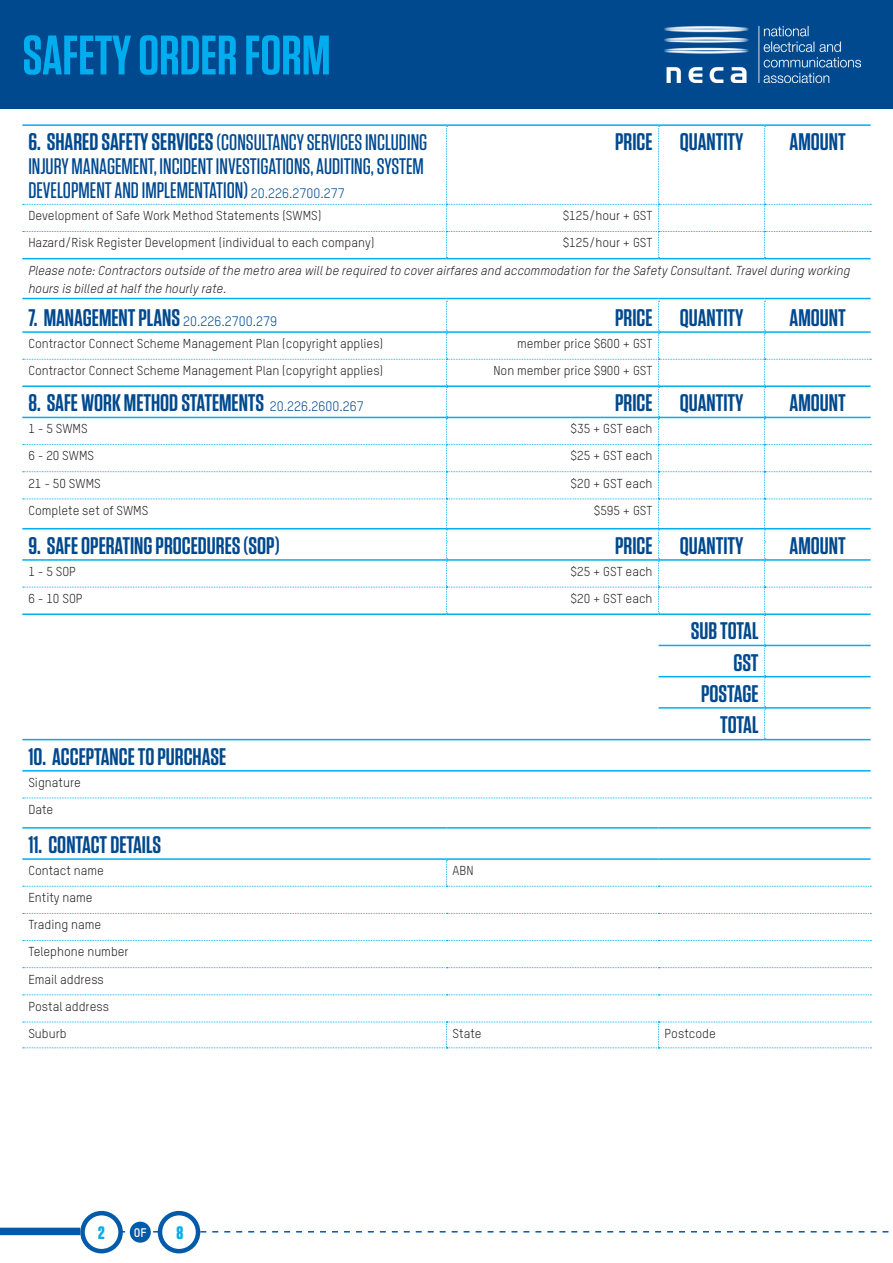
<style>
.page{position:relative;width:893px;height:1263px;background:#fff}
.page>*{position:absolute;margin:0;border:0;box-sizing:border-box;transform-origin:0 0}
.t1{font:600 55.5px "Tungsten";color:#00aeef}
.t2{font:600 24px/31.2px "Tungsten";color:#01498e;text-align:right}
.t3{font:500 22.5px/24px "Tungsten";color:#01498e}
.t4{font:700 18px "Tungsten";color:#00aeef}
.t5{font:12.75px/27.2px "TSTAR";color:#231f20}
.t6{font:italic 12.75px/18px "TSTAR";color:#231f20}
.t7{font:700 12.3px "TSTAR";color:#fff}
.s1{font-weight:600;font-size:24px}
.s2{font-family:"TSTAR";font-weight:400;font-size:13.5px}
</style>
<div class="page">
<div style="left:0;top:0;width:893px;height:108px;background:#01498e"></div>
<hr style="left:22px;top:124px;width:424px;height:2px;background:#00aeef">
<hr style="left:446px;top:124px;width:213px;height:2px;background:#00aeef">
<hr style="left:659px;top:124px;width:106px;height:2px;background:#00aeef">
<hr style="left:765px;top:124px;width:106px;height:2px;background:#00aeef">
<svg style="left:23px;top:126px;width:848px;height:132px"></svg>
<hr style="left:22px;top:258px;width:424px;height:1px;background:#00aeef">
<hr style="left:446px;top:258px;width:213px;height:1px;background:#00aeef">
<hr style="left:659px;top:258px;width:106px;height:1px;background:#00aeef">
<hr style="left:765px;top:258px;width:106px;height:1px;background:#00aeef">
<hr style="left:22px;top:298px;width:424px;height:1px;background:#00aeef">
<hr style="left:446px;top:298px;width:213px;height:1px;background:#00aeef">
<hr style="left:659px;top:298px;width:106px;height:1px;background:#00aeef">
<hr style="left:765px;top:298px;width:106px;height:1px;background:#00aeef">
<hr style="left:22px;top:331px;width:424px;height:2px;background:#00aeef">
<hr style="left:22px;top:385px;width:424px;height:2px;background:#00aeef">
<hr style="left:22px;top:417px;width:424px;height:1px;background:#00aeef">
<hr style="left:22px;top:528px;width:424px;height:1px;background:#00aeef">
<hr style="left:22px;top:559px;width:424px;height:2px;background:#00aeef">
<svg style="left:23px;top:301px;width:848px;height:438px"></svg>
<hr style="left:22px;top:613px;width:424px;height:2px;background:#00aeef">
<hr style="left:446px;top:613px;width:213px;height:2px;background:#00aeef">
<hr style="left:659px;top:613px;width:106px;height:2px;background:#00aeef">
<hr style="left:765px;top:613px;width:106px;height:2px;background:#00aeef">
<hr style="left:22px;top:739px;width:849px;height:1px;background:#00aeef">
<hr style="left:22px;top:770px;width:849px;height:1px;background:#00aeef">
<svg style="left:23px;top:798px;width:848px;height:1px"></svg>
<hr style="left:22px;top:827px;width:424px;height:2px;background:#00aeef">
<hr style="left:446px;top:827px;width:213px;height:2px;background:#00aeef">
<hr style="left:659px;top:827px;width:212px;height:2px;background:#00aeef">
<hr style="left:22px;top:858px;width:424px;height:2px;background:#00aeef">
<hr style="left:446px;top:858px;width:213px;height:2px;background:#00aeef">
<hr style="left:659px;top:858px;width:212px;height:2px;background:#00aeef">
<svg style="left:23px;top:860px;width:848px;height:27px"></svg>
<svg style="left:23px;top:913px;width:848px;height:1px"></svg>
<svg style="left:23px;top:940px;width:848px;height:1px"></svg>
<svg style="left:23px;top:967px;width:848px;height:1px"></svg>
<svg style="left:23px;top:994px;width:848px;height:1px"></svg>
<svg style="left:23px;top:1022px;width:848px;height:26px"></svg>
<div style="left:0;top:1228px;width:80px;height:7px;background:#015aaa"></div>
<svg style="left:83px;top:1213px;width:38px;height:38px"></svg>
<div style="left:80px;top:1211px;width:43px;height:42px;border:4px solid #015aaa;border-radius:50%"></div>
<div style="left:130px;top:1222px;width:21px;height:21px;background:#015aaa;border-radius:50%"></div>
<div style="left:158px;top:1211px;width:42px;height:42px;border:4px solid #015aaa;border-radius:50%"></div>
<svg style="left:200px;top:1231px;width:689px;height:1px"></svg>
<img style="left:664px;top:26px;width:196px;height:56px">
<h1 class="t1" style="left:22px;top:26px;width:310px">SAFETY ORDER FORM</h1>
<h3 class="t3" style="left:28px;top:131px;width:400px"><span class="s1">6. SHARED SAFETY SERVICES</span> (CONSULTANCY SERVICES INCLUDING<br>INJURY MANAGEMENT, INCIDENT INVESTIGATIONS, AUDITING, SYSTEM<br>DEVELOPMENT AND IMPLEMENTATION) <span class="s2">20.226.2700.277</span></h3>
<h2 class="t2" style="left:615px;top:127px;width:130px">PRICE QUANTITY</h2>
<h2 class="t2" style="left:789px;top:127px;width:58px">AMOUNT</h2>
<p class="t5" style="left:28px;top:202px;width:295px">Development of Safe Work Method Statements (SWMS)</p>
<p class="t5" style="left:563px;top:202px;width:91px">$125/hour + GST</p>
<p class="t5" style="left:28px;top:229px;width:348px">Hazard/Risk Register Development (individual to each company)</p>
<p class="t5" style="left:563px;top:229px;width:91px">$125/hour + GST</p>
<p class="t6" style="left:28px;top:261px;width:823px">Please note: Contractors outside of the metro area will be required to cover airfares and accommodation for the Safety Consultant. Travel during working hours is billed at half the hourly rate.</p>
<h2 class="t2" style="left:28px;top:303px;width:250px">7. MANAGEMENT PLANS <span class="s2">20.226.2700.279</span></h2>
<h2 class="t2" style="left:615px;top:303px;width:130px">PRICE QUANTITY</h2>
<h2 class="t2" style="left:789px;top:303px;width:58px">AMOUNT</h2>
<p class="t5" style="left:28px;top:330px;width:356px">Contractor Connect Scheme Management Plan (copyright applies)</p>
<p class="t5" style="left:517px;top:330px;width:137px">member price $600 + GST</p>
<p class="t5" style="left:28px;top:357px;width:356px">Contractor Connect Scheme Management Plan (copyright applies)</p>
<p class="t5" style="left:493px;top:357px;width:161px">Non member price $900 + GST</p>
<h2 class="t2" style="left:28px;top:388px;width:337px">8. SAFE WORK METHOD STATEMENTS <span class="s2">20.226.2600.267</span></h2>
<h2 class="t2" style="left:615px;top:388px;width:130px">PRICE QUANTITY</h2>
<h2 class="t2" style="left:789px;top:388px;width:58px">AMOUNT</h2>
<p class="t5" style="left:28px;top:415px;width:61px">1 - 5 SWMS</p>
<p class="t5" style="left:571px;top:415px;width:83px">$35 + GST each</p>
<p class="t5" style="left:28px;top:442px;width:67px">6 - 20 SWMS</p>
<p class="t5" style="left:571px;top:442px;width:83px">$25 + GST each</p>
<p class="t5" style="left:28px;top:469px;width:74px">21 - 50 SWMS</p>
<p class="t5" style="left:571px;top:469px;width:83px">$20 + GST each</p>
<p class="t5" style="left:28px;top:496px;width:122px">Complete set of SWMS</p>
<p class="t5" style="left:594px;top:496px;width:60px">$595 + GST</p>
<h2 class="t2" style="left:28px;top:530px;width:253px">9. SAFE OPERATING PROCEDURES (SOP)</h2>
<h2 class="t2" style="left:615px;top:530px;width:130px">PRICE QUANTITY</h2>
<h2 class="t2" style="left:789px;top:530px;width:58px">AMOUNT</h2>
<p class="t5" style="left:28px;top:557px;width:49px">1 - 5 SOP</p>
<p class="t5" style="left:571px;top:557px;width:83px">$25 + GST each</p>
<p class="t5" style="left:28px;top:585px;width:56px">6 - 10 SOP</p>
<p class="t5" style="left:571px;top:585px;width:83px">$20 + GST each</p>
<h2 class="t2" style="left:691px;top:616px;width:69px">SUB TOTAL<br>GST<br>POSTAGE<br>TOTAL</h2>
<h2 class="t2" style="left:28px;top:741px;width:199px">10. ACCEPTANCE TO PURCHASE</h2>
<p class="t5" style="left:28px;top:768px;width:54px">Signature<br>Date</p>
<h2 class="t2" style="left:28px;top:830px;width:134px">11. CONTACT DETAILS</h2>
<p class="t5" style="left:28px;top:857px;width:77px">Contact name</p>
<p class="t5" style="left:452px;top:857px;width:23px">ABN</p>
<p class="t5" style="left:28px;top:884px;width:102px">Entity name<br>Trading name<br>Telephone number<br>Email address<br>Postal address<br>Suburb</p>
<p class="t5" style="left:452px;top:1020px;width:31px">State</p>
<p class="t5" style="left:665px;top:1020px;width:53px">Postcode</p>
<h3 class="t4" style="left:98px;top:1223px;width:8px">2</h3>
<p class="t7" style="left:134px;top:1224px;width:14px">OF</p>
<h3 class="t4" style="left:177px;top:1223px;width:8px">8</h3>
</div>
